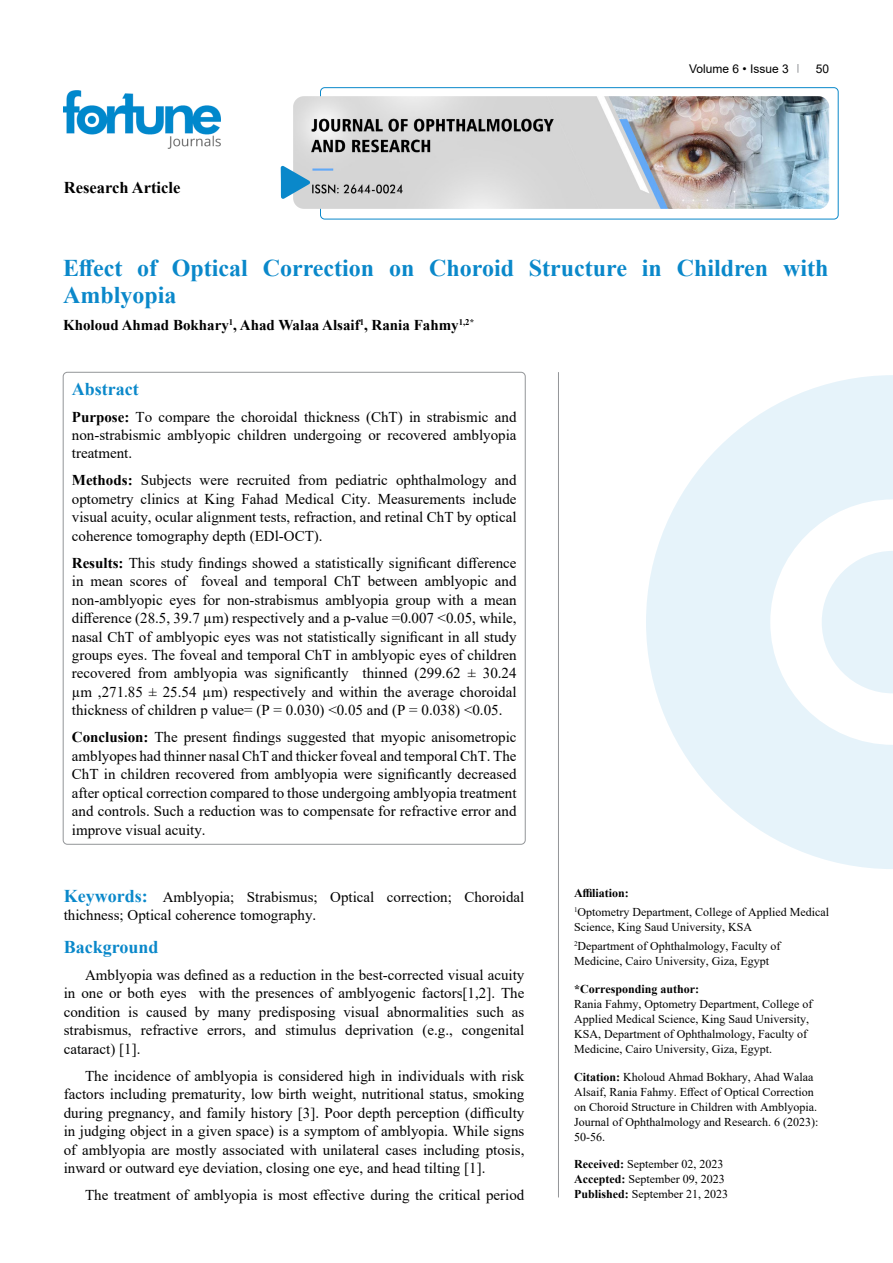
<style>
.page{position:relative;width:893px;height:1263px;background:#fff}
.page>*{position:absolute;margin:0;border:0;box-sizing:border-box;transform-origin:0 0}
.t1{font:700 24px/27px "Times New Roman";color:#0a88ca}
.t2{font:700 18px "Times New Roman";color:#0a88ca}
.t3{font:700 16.5px "Times New Roman";color:#000}
.t4{font:15px/18.5px "Times New Roman";color:#000;text-align:justify}
.t5{font:700 15px "Times New Roman";color:#000}
.t6{font:12px/15px "Times New Roman";color:#000}
.t7{font:700 12px "Times New Roman";color:#000}
.t8{font:12px "Arial";color:#000}
.s1{font-weight:700}
.s2{font-weight:700;font-size:18px;color:#0a88ca}
</style>
<div class="page">
<div style="left:320px;top:87px;width:518px;height:132px;border:1px solid #0a88ca;border-radius:4px"></div>
<img style="left:64px;top:90px;width:157px;height:59px">
<img style="left:293px;top:96px;width:536px;height:113px">
<svg style="left:281px;top:166px;width:29px;height:33px"></svg>
<svg style="left:646px;top:375px;width:247px;height:494px;fill:#e6f3fa"></svg>
<svg style="left:822px;top:551px;width:71px;height:142px"></svg>
<hr style="left:558px;top:372px;width:1px;height:825px;background:#939598">
<p class="t3" style="left:64px;top:175px;width:118px">Research Article</p>
<p class="t8" style="left:689px;top:60px;width:101px">Volume 6 • Issue 3</p>
<p class="t8" style="left:816px;top:60px;width:15px">50</p>
<h1 class="t1" style="left:63px;top:254px;width:767px">Effect of Optical Correction on Choroid Structure in Children with<br>Amblyopia</h1>
<p class="t5" style="left:63px;top:314px;width:412px">Kholoud Ahmad Bokhary<sup>1</sup>, Ahad Walaa Alsaif<sup>1</sup>, Rania Fahmy<sup>1,2*</sup></p>
<p class="t2" style="left:72px;top:376px;width:68px">Abstract</p>
<p class="t4" style="left:72px;top:407px;width:446px"><span class="s1">Purpose:</span> To compare the choroidal thickness (ChT) in strabismic and non-strabismic amblyopic children undergoing or recovered amblyopia treatment.</p>
<p class="t4" style="left:72px;top:471px;width:446px"><span class="s1">Methods:</span> Subjects were recruited from pediatric ophthalmology and optometry clinics at King Fahad Medical City. Measurements include visual acuity, ocular alignment tests, refraction, and retinal ChT by optical coherence tomography depth (EDl-OCT).</p>
<p class="t4" style="left:72px;top:553px;width:446px"><span class="s1">Results:</span> This study findings showed a statistically significant difference in mean scores of foveal and temporal ChT between amblyopic and non-amblyopic eyes for non-strabismus amblyopia group with a mean difference (28.5, 39.7 µm) respectively and a p-value =0.007 &lt;0.05, while, nasal ChT of amblyopic eyes was not statistically significant in all study groups eyes. The foveal and temporal ChT in amblyopic eyes of children recovered from amblyopia was significantly thinned (299.62 ± 30.24 µm ,271.85 ± 25.54 µm) respectively and within the average choroidal thickness of children p value= (P = 0.030) &lt;0.05 and (P = 0.038) &lt;0.05.</p>
<p class="t4" style="left:72px;top:728px;width:446px"><span class="s1">Conclusion:</span> The present findings suggested that myopic anisometropic amblyopes had thinner nasal ChT and thicker foveal and temporal ChT. The ChT in children recovered from amblyopia were significantly decreased after optical correction compared to those undergoing amblyopia treatment and controls. Such a reduction was to compensate for refractive error and improve visual acuity.</p>
<p class="t4" style="left:64px;top:887px;width:462px"><span class="s2">Keywords:</span> Amblyopia; Strabismus; Optical correction; Choroidal thichness; Optical coherence tomography.</p>
<p class="t2" style="left:64px;top:934px;width:96px">Background</p>
<p class="t4" style="left:64px;top:965px;width:462px;text-indent:21px">Amblyopia was defined as a reduction in the best-corrected visual acuity in one or both eyes with the presences of amblyogenic factors[1,2]. The condition is caused by many predisposing visual abnormalities such as strabismus, refractive errors, and stimulus deprivation (e.g., congenital cataract) [1].</p>
<p class="t4" style="left:64px;top:1066px;width:462px;text-indent:21px">The incidence of amblyopia is considered high in individuals with risk factors including prematurity, low birth weight, nutritional status, smoking during pregnancy, and family history [3]. Poor depth perception (difficulty in judging object in a given space) is a symptom of amblyopia. While signs of amblyopia are mostly associated with unilateral cases including ptosis, inward or outward eye deviation, closing one eye, and head tilting [1].</p>
<p class="t4" style="left:85px;top:1185px;width:441px">The treatment of amblyopia is most effective during the critical period</p>
<p class="t6" style="left:574px;top:883px;width:257px;line-height:19.2px"><span class="s1">Affiliation:<br></span><sup>1</sup>Optometry Department, College of Applied Medical</p>
<p class="t6" style="left:574px;top:917px;width:208px;line-height:19.2px">Science, King Saud University, KSA<br><sup>2</sup>Department of Ophthalmology, Faculty of</p>
<p class="t6" style="left:574px;top:953px;width:196px">Medicine, Cairo University, Giza, Egypt</p>
<p class="t7" style="left:574px;top:980px;width:127px">*Corresponding author:</p>
<p class="t6" style="left:574px;top:996px;width:240px">Rania Fahmy, Optometry Department, College of Applied Medical Science, King Saud University, KSA, Department of Ophthalmology, Faculty of Medicine, Cairo University, Giza, Egypt.</p>
<p class="t6" style="left:574px;top:1069px;width:246px"><span class="s1">Citation:</span> Kholoud Ahmad Bokhary, Ahad Walaa Alsaif, Rania Fahmy. Effect of Optical Correction on Choroid Structure in Children with Amblyopia.<br>Journal of Ophthalmology and Research. 6 (2023):<br>50-56.</p>
<p class="t6" style="left:574px;top:1156px;width:156px"><span class="s1">Received:</span> September 02, 2023<br><span class="s1">Accepted:</span> September 09, 2023<br><span class="s1">Published:</span> September 21, 2023</p>
</div>
